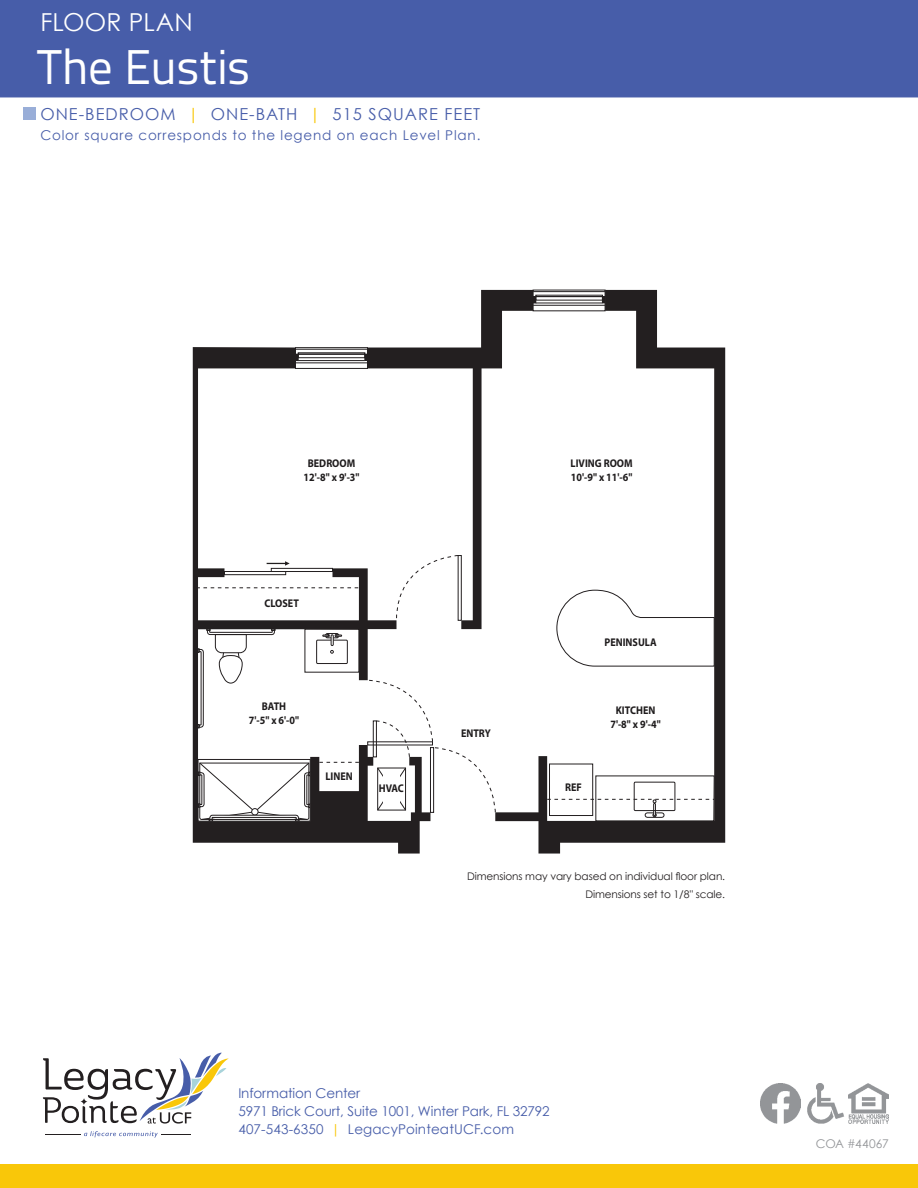
<style>
.page{position:relative;width:918px;height:1188px;background:#fff}
.page>*{position:absolute;margin:0;border:0;box-sizing:border-box;transform-origin:0 0}
.t1{font:48.75px "Titillium Text 22 L";letter-spacing:-.02em;color:#fff}
.t2{font:24.75px "Century Gothic";letter-spacing:.01em;color:#fff}
.t3{font:16.5px "Century Gothic";letter-spacing:.06em;color:#475da9}
.t4{font:13.5px/18px "Century Gothic";letter-spacing:-.01em;color:#475da9}
.t5{font:13.5px "Century Gothic";letter-spacing:.06em;color:#475da9}
.t6{font:12px "Century Gothic";letter-spacing:-.01em;color:#939598}
.t7{font:700 11.25px/13.6px "Myriad Pro";color:#1f1c1d;text-align:center;scale:.9 1}
.t8{font:10.5px "Century Gothic";letter-spacing:-.01em;color:#231f20}
.s1{color:#f9c709}
</style>
<div class="page">
<div style="left:0;top:0;width:918px;height:97px;background:#475da9"></div>
<div style="left:0;top:1164px;width:918px;height:24px;background:#f9c709"></div>
<hr style="left:45px;top:1134px;width:36px;height:1px;background:#231f20">
<hr style="left:161px;top:1134px;width:30px;height:1px;background:#231f20">
<svg style="left:84px;top:1131px;width:74px;height:7px"></svg>
<svg style="left:43px;top:1053px;width:186px;height:71px"></svg>
<img style="left:849px;top:1083px;width:40px;height:41px">
<img style="left:807px;top:1083px;width:37px;height:41px">
<img style="left:760px;top:1083px;width:40px;height:40px">
<svg style="left:430px;top:726px;width:65px;height:87px"></svg>
<svg style="left:193px;top:347px;width:237px;height:507px"></svg>
<svg style="left:367px;top:290px;width:128px;height:339px"></svg>
<svg style="left:495px;top:290px;width:230px;height:564px"></svg>
<div style="left:23px;top:108px;width:13px;height:12px;background:#99aed8"></div>
<h2 class="t2" style="left:40px;top:7px;width:154px">FLOOR PLAN</h2>
<p class="t1" style="left:37px;top:31px;width:215px">The Eustis</p>
<p class="t3" style="left:40px;top:104px;width:441px">ONE-BEDROOM <span class="s1">|</span> ONE-BATH <span class="s1">|</span> 515 SQUARE FEET</p>
<p class="t5" style="left:40px;top:127px;width:442px">Color square corresponds to the legend on each Level Plan.</p>
<p class="t7" style="left:304px;top:456px;width:64px">BEDROOM<br>12'-8" x 9'-3"</p>
<p class="t7" style="left:265px;top:596px;width:40px">CLOSET</p>
<p class="t7" style="left:249px;top:699px;width:57px">BATH<br>7'-5" x 6'-0"</p>
<p class="t7" style="left:325px;top:769px;width:32px">LINEN</p>
<p class="t7" style="left:379px;top:781px;width:29px">HVAC</p>
<p class="t7" style="left:571px;top:456px;width:70px;text-align:left">LIVING ROOM<br>10'-9" x 11'-6"</p>
<p class="t7" style="left:461px;top:726px;width:35px">ENTRY</p>
<p class="t7" style="left:605px;top:635px;width:59px">PENINSULA</p>
<p class="t7" style="left:565px;top:780px;width:20px">REF</p>
<p class="t7" style="left:610px;top:703px;width:57px">KITCHEN<br>7'-8" x 9'-4"</p>
<p class="t8" style="left:467px;top:870px;width:260px">Dimensions may vary based on individual floor plan.</p>
<p class="t8" style="left:585px;top:888px;width:141px">Dimensions set to 1/8" scale.</p>
<p class="t4" style="left:238px;top:1084px;width:313px">Information Center<br>5971 Brick Court, Suite 1001, Winter Park, FL 32792<br>407-543-6350 <span class="s1">|</span> LegacyPointeatUCF.com</p>
<p class="t6" style="left:816px;top:1136px;width:74px">COA #44067</p>
</div>
